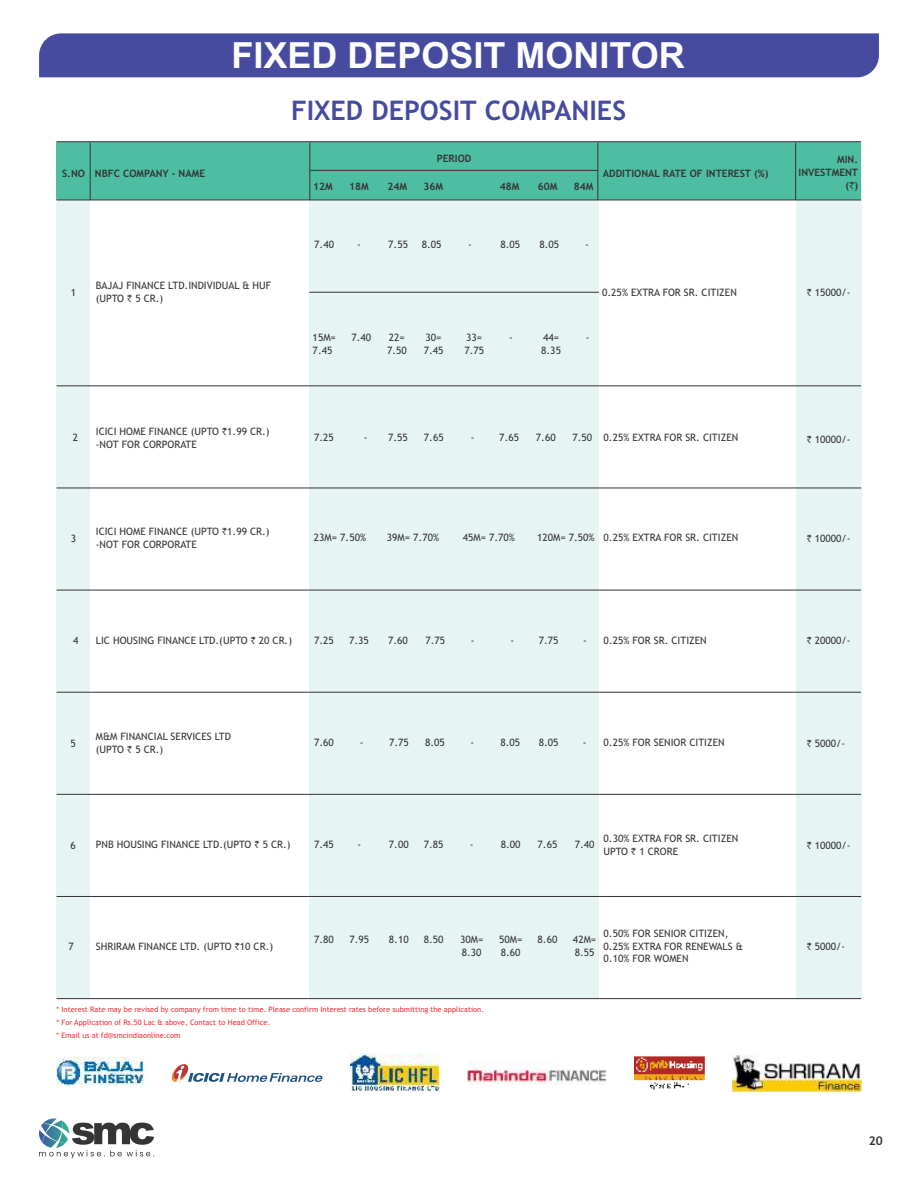
<style>
.page{position:relative;width:918px;height:1188px;background:#fff}
.page>*{position:absolute;margin:0;border:0;box-sizing:border-box;transform-origin:0 0}
.t1{font:700 36px "Arial";color:#fefefe}
.t2{font:700 27px "Trebuchet MS";color:#464ba0}
.t3{font:700 12px "Trebuchet MS";color:#373435}
.t4{font:10.2px/13px "Trebuchet MS";color:#373435}
.t5{font:700 10.2px/13px "Trebuchet MS";color:#373435;text-align:right}
.t6{font:7.5px/12.6px "Trebuchet MS";color:#ed3237}
.s1{font-family:"Rupee"}
.s2{font-family:"Rupee";font-weight:400}
</style>
<div class="page">
<svg style="left:39px;top:1119px;width:115px;height:39px"></svg>
<div style="left:39px;top:33px;width:840px;height:44px;background:#464ba0"></div>
<div style="left:796px;top:142px;width:65px;height:856px;background:#e6f5f3"></div>
<div style="left:57px;top:142px;width:33px;height:857px;background:#e6f5f3"></div>
<div style="left:309px;top:142px;width:290px;height:856px;background:#e6f5f3"></div>
<div style="left:57px;top:142px;width:804px;height:58px;background:#4dbea1"></div>
<hr style="left:57px;top:141px;width:804px;height:1px;background:#373435">
<hr style="left:310px;top:170px;width:288px;height:1px;background:#373435">
<hr style="left:57px;top:200px;width:804px;height:1px;background:#373435">
<hr style="left:309px;top:143px;width:1px;height:57px;background:#373435">
<hr style="left:597px;top:143px;width:1px;height:57px;background:#373435">
<hr style="left:57px;top:385px;width:804px;height:1px;background:#373435">
<svg style="left:56px;top:487px;width:806px;height:2px;background:#949696"></svg>
<svg style="left:56px;top:589px;width:806px;height:2px;background:#949696"></svg>
<svg style="left:56px;top:691px;width:806px;height:2px;background:#949696"></svg>
<svg style="left:56px;top:794px;width:806px;height:1px"></svg>
<svg style="left:56px;top:896px;width:806px;height:1px"></svg>
<hr style="left:57px;top:998px;width:804px;height:1px;background:#373435">
<hr style="left:90px;top:143px;width:1px;height:57px;background:#373435">
<hr style="left:795px;top:143px;width:1px;height:57px;background:#373435">
<hr style="left:309px;top:292px;width:290px;height:1px;background:#373435">
<img style="left:634px;top:1056px;width:71px;height:34px">
<img style="left:350px;top:1054px;width:89px;height:37px">
<img style="left:57px;top:1058px;width:87px;height:30px">
<img style="left:467px;top:1061px;width:139px;height:24px">
<svg style="left:171px;top:1064px;width:152px;height:18px"></svg>
<img style="left:732px;top:1054px;width:129px;height:38px">
<h1 class="t1" style="left:231px;top:42px;width:455px">FIXED DEPOSIT MONITOR</h1>
<h2 class="t2" style="left:291px;top:100px;width:337px">FIXED DEPOSIT COMPANIES</h2>
<p class="t5" style="left:62px;top:168px;width:145px">S.NO NBFC COMPANY - NAME</p>
<p class="t4" style="left:71px;top:287px;width:7px">1</p>
<p class="t4" style="left:96px;top:280px;width:177px">BAJAJ FINANCE LTD.INDIVIDUAL &amp; HUF (UPTO <span class="s1">`</span> 5 CR.)</p>
<p class="t5" style="left:437px;top:153px;width:36px">PERIOD</p>
<p class="t5" style="left:313px;top:181px;width:21px">12M</p>
<p class="t5" style="left:349px;top:181px;width:21px">18M</p>
<p class="t5" style="left:387px;top:181px;width:21px">24M</p>
<p class="t5" style="left:424px;top:181px;width:21px">36M</p>
<p class="t5" style="left:500px;top:181px;width:21px">48M</p>
<p class="t5" style="left:538px;top:181px;width:21px">60M</p>
<p class="t5" style="left:574px;top:181px;width:21px">84M</p>
<p class="t5" style="left:603px;top:168px;width:167px">ADDITIONAL RATE OF INTEREST (%)</p>
<p class="t4" style="left:314px;top:239px;width:21px">7.40</p>
<p class="t4" style="left:357px;top:239px;width:5px">-</p>
<p class="t4" style="left:388px;top:239px;width:21px">7.55</p>
<p class="t4" style="left:422px;top:239px;width:21px">8.05</p>
<p class="t4" style="left:468px;top:239px;width:5px">-</p>
<p class="t4" style="left:500px;top:239px;width:21px">8.05</p>
<p class="t4" style="left:539px;top:239px;width:21px">8.05</p>
<p class="t4" style="left:585px;top:239px;width:5px">-</p>
<p class="t4" style="left:602px;top:286px;width:136px">0.25% EXTRA FOR SR. CITIZEN</p>
<p class="t4" style="left:313px;top:332px;width:25px">15M=</p>
<p class="t4" style="left:351px;top:332px;width:21px">7.40</p>
<p class="t4" style="left:389px;top:332px;width:18px">22=</p>
<p class="t4" style="left:426px;top:332px;width:18px">30=</p>
<p class="t4" style="left:466px;top:332px;width:18px">33=</p>
<p class="t4" style="left:509px;top:332px;width:5px">-</p>
<p class="t4" style="left:543px;top:332px;width:18px">44=</p>
<p class="t4" style="left:586px;top:332px;width:5px">-</p>
<p class="t4" style="left:313px;top:345px;width:21px">7.45</p>
<p class="t4" style="left:387px;top:345px;width:21px">7.50</p>
<p class="t4" style="left:424px;top:345px;width:21px">7.45</p>
<p class="t4" style="left:464px;top:345px;width:21px">7.75</p>
<p class="t4" style="left:541px;top:345px;width:21px">8.35</p>
<p class="t5" style="left:798px;top:154px;width:61px">MIN.<br>INVESTMENT (<span class="s2">`</span>)</p>
<p class="t4" style="left:807px;top:287px;width:45px"><span class="s1">`</span> 15000/-</p>
<p class="t4" style="left:96px;top:426px;width:175px">ICICI HOME FINANCE (UPTO <span class="s1">`</span>1.99 CR.) -NOT FOR CORPORATE</p>
<p class="t4" style="left:604px;top:432px;width:136px">0.25% EXTRA FOR SR. CITIZEN</p>
<p class="t4" style="left:73px;top:431px;width:7px">2</p>
<p class="t4" style="left:807px;top:434px;width:45px"><span class="s1">`</span> 10000/-</p>
<p class="t4" style="left:314px;top:432px;width:21px">7.25</p>
<p class="t4" style="left:364px;top:432px;width:45px">- 7.55</p>
<p class="t4" style="left:424px;top:432px;width:21px">7.65</p>
<p class="t4" style="left:471px;top:432px;width:5px">-</p>
<p class="t4" style="left:499px;top:432px;width:21px">7.65</p>
<p class="t4" style="left:536px;top:432px;width:21px">7.60</p>
<p class="t4" style="left:572px;top:432px;width:21px">7.50</p>
<p class="t4" style="left:96px;top:526px;width:175px">ICICI HOME FINANCE (UPTO <span class="s1">`</span>1.99 CR.) -NOT FOR CORPORATE</p>
<p class="t4" style="left:314px;top:532px;width:54px">23M= 7.50%</p>
<p class="t4" style="left:387px;top:532px;width:54px">39M= 7.70%</p>
<p class="t4" style="left:463px;top:532px;width:54px">45M= 7.70%</p>
<p class="t4" style="left:537px;top:532px;width:203px">120M= 7.50% 0.25% EXTRA FOR SR. CITIZEN</p>
<p class="t4" style="left:71px;top:533px;width:7px">3</p>
<p class="t4" style="left:807px;top:533px;width:45px"><span class="s1">`</span> 10000/-</p>
<p class="t4" style="left:96px;top:635px;width:198px">LIC HOUSING FINANCE LTD.(UPTO <span class="s1">`</span> 20 CR.)</p>
<p class="t4" style="left:314px;top:634px;width:21px">7.25</p>
<p class="t4" style="left:349px;top:634px;width:21px">7.35</p>
<p class="t4" style="left:388px;top:634px;width:21px">7.60</p>
<p class="t4" style="left:426px;top:634px;width:21px">7.75</p>
<p class="t4" style="left:471px;top:634px;width:5px">-</p>
<p class="t4" style="left:511px;top:634px;width:5px">-</p>
<p class="t4" style="left:539px;top:634px;width:21px">7.75</p>
<p class="t4" style="left:583px;top:634px;width:125px">- 0.25% FOR SR. CITIZEN</p>
<p class="t4" style="left:73px;top:635px;width:7px">4</p>
<p class="t4" style="left:807px;top:635px;width:45px"><span class="s1">`</span> 20000/-</p>
<p class="t4" style="left:96px;top:731px;width:137px;line-height:12.5px">M&amp;M FINANCIAL SERVICES LTD (UPTO <span class="s1">`</span> 5 CR.)</p>
<p class="t4" style="left:314px;top:737px;width:21px">7.60</p>
<p class="t4" style="left:360px;top:737px;width:5px">-</p>
<p class="t4" style="left:389px;top:737px;width:21px">7.75</p>
<p class="t4" style="left:425px;top:737px;width:21px">8.05</p>
<p class="t4" style="left:470px;top:737px;width:5px">-</p>
<p class="t4" style="left:500px;top:737px;width:21px">8.05</p>
<p class="t4" style="left:539px;top:737px;width:21px">8.05</p>
<p class="t4" style="left:583px;top:737px;width:144px">- 0.25% FOR SENIOR CITIZEN</p>
<p class="t4" style="left:70px;top:737px;width:7px">5</p>
<p class="t4" style="left:807px;top:737px;width:40px"><span class="s1">`</span> 5000/-</p>
<p class="t4" style="left:96px;top:839px;width:196px">PNB HOUSING FINANCE LTD.(UPTO <span class="s1">`</span> 5 CR.)</p>
<p class="t4" style="left:604px;top:833px;width:136px">0.30% EXTRA FOR SR. CITIZEN<br>UPTO <span class="s1">`</span> 1 CRORE</p>
<p class="t4" style="left:314px;top:839px;width:21px">7.45</p>
<p class="t4" style="left:358px;top:839px;width:5px">-</p>
<p class="t4" style="left:389px;top:839px;width:21px">7.00</p>
<p class="t4" style="left:424px;top:839px;width:21px">7.85</p>
<p class="t4" style="left:470px;top:839px;width:5px">-</p>
<p class="t4" style="left:501px;top:839px;width:21px">8.00</p>
<p class="t4" style="left:538px;top:839px;width:21px">7.65</p>
<p class="t4" style="left:575px;top:839px;width:21px">7.40</p>
<p class="t4" style="left:70px;top:840px;width:7px">6</p>
<p class="t4" style="left:807px;top:840px;width:45px"><span class="s1">`</span> 10000/-</p>
<p class="t4" style="left:604px;top:928px;width:141px;line-height:12.5px">0.50% FOR SENIOR CITIZEN,<br>0.25% EXTRA FOR RENEWALS &amp;<br>0.10% FOR WOMEN</p>
<p class="t4" style="left:314px;top:934px;width:21px">7.80</p>
<p class="t4" style="left:350px;top:934px;width:21px">7.95</p>
<p class="t4" style="left:389px;top:934px;width:21px">8.10</p>
<p class="t4" style="left:424px;top:934px;width:21px">8.50</p>
<p class="t4" style="left:460px;top:934px;width:25px">30M=</p>
<p class="t4" style="left:499px;top:934px;width:25px">50M=</p>
<p class="t4" style="left:538px;top:934px;width:21px">8.60</p>
<p class="t4" style="left:573px;top:934px;width:25px">42M=</p>
<p class="t4" style="left:462px;top:947px;width:21px">8.30</p>
<p class="t4" style="left:501px;top:947px;width:21px">8.60</p>
<p class="t4" style="left:575px;top:947px;width:21px">8.55</p>
<p class="t4" style="left:96px;top:940px;width:179px">SHRIRAM FINANCE LTD. (UPTO <span class="s1">`</span>10 CR.)</p>
<p class="t4" style="left:69px;top:941px;width:7px">7</p>
<p class="t4" style="left:807px;top:941px;width:40px"><span class="s1">`</span> 5000/-</p>
<p class="t6" style="left:57px;top:1004px;width:429px">* Interest Rate may be revised by company from time to time. Please confirm Interest rates before submitting the application. * For Application of Rs.50 Lac &amp; above, Contact to Head Office.<br>* Email us at fd@smcindiaonline.com</p>
<p class="t3" style="left:869px;top:1136px;width:16px">20</p>
</div>
